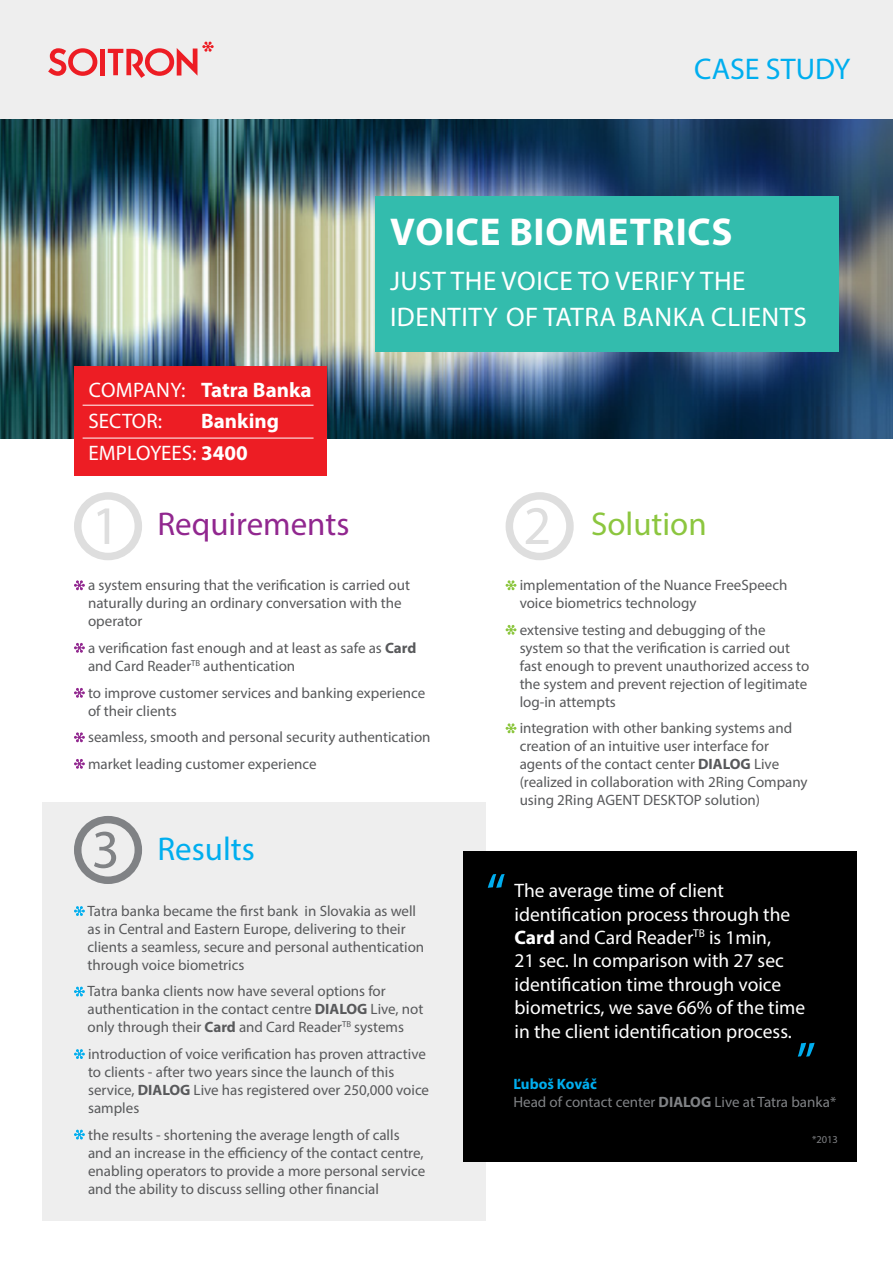
<style>
.page{position:relative;width:893px;height:1263px;background:#fff}
.page>*{position:absolute;margin:0;border:0;box-sizing:border-box;transform-origin:0 0}
.t1{font:56.85px "Myriad Pro";color:#00aeef}
.t2{font:54.6px "Myriad Pro";color:#dedede}
.t3{font:54.6px "Myriad Pro";color:#808285}
.t4{font:700 39px "Myriad Pro";letter-spacing:.02em;color:#fff}
.t5{font:33px "Myriad Pro";color:#91278f}
.t6{font:33px "Myriad Pro";color:#8cc63f}
.t7{font:33px "Myriad Pro";color:#00aeef}
.t8{font:30px "Myriad Pro";color:#00aeef}
.t9{font:27px/36px "Myriad Pro";letter-spacing:.02em;color:#fff}
.t10{font:21px/31.5px "Myriad Pro";color:#fff}
.t11{font:700 21px/31.5px "Myriad Pro";color:#fff}
.t12{font:19.5px/23.4px "Myriad Pro";color:#fff}
.t13{font:15px/18px "Myriad Pro";color:#58595b}
.t14{font:15px/18px "Myriad Pro";color:#808285}
.t15{font:10.5px "Myriad Pro";color:#808285}
.s1{font-weight:700}
.s2{font-weight:400}
.s3{font-weight:700;color:#00aeef}
</style>
<div class="page">
<div style="left:0;top:0;width:893px;height:119px;background:#eee"></div>
<div style="left:43px;top:801px;width:443px;height:419px;background:#eee"></div>
<img style="left:0;top:119px;width:893px;height:319px">
<div style="left:375px;top:196px;width:464px;height:156px;background:#33bcad"></div>
<svg style="left:74px;top:580px;width:11px;height:10px"></svg>
<svg style="left:74px;top:643px;width:11px;height:10px"></svg>
<svg style="left:74px;top:688px;width:11px;height:10px"></svg>
<svg style="left:74px;top:732px;width:11px;height:10px"></svg>
<svg style="left:74px;top:759px;width:11px;height:10px"></svg>
<svg style="left:74px;top:906px;width:11px;height:10px"></svg>
<svg style="left:74px;top:987px;width:11px;height:9px"></svg>
<svg style="left:74px;top:1049px;width:11px;height:10px"></svg>
<svg style="left:74px;top:1130px;width:11px;height:9px"></svg>
<svg style="left:506px;top:580px;width:10px;height:10px"></svg>
<svg style="left:506px;top:625px;width:10px;height:10px"></svg>
<svg style="left:506px;top:723px;width:10px;height:10px"></svg>
<div style="left:463px;top:851px;width:394px;height:310px;background:#000"></div>
<div style="left:74px;top:366px;width:252px;height:110px;background:#ed1d24"></div>
<hr style="left:83px;top:405px;width:231px;height:1px;background:#fff">
<hr style="left:83px;top:438px;width:231px;height:1px;background:#fff">
<div style="left:74px;top:492px;width:68px;height:68px;border:8px solid #dedede;border-radius:50%"></div>
<div style="left:74px;top:816px;width:68px;height:68px;border:8px solid #808285;border-radius:50%"></div>
<div style="left:506px;top:492px;width:68px;height:68px;border:8px solid #dedede;border-radius:50%"></div>
<div style="left:100px;top:49px;width:5px;height:26px;background:#ed1d24"></div>
<svg style="left:108px;top:42px;width:106px;height:36px"></svg>
<svg style="left:48px;top:48px;width:49px;height:28px"></svg>
<h3 class="t8" style="left:694px;top:50px;width:158px">CASE STUDY</h3>
<h3 class="t10" style="left:89px;top:374px;width:225px">COMPANY: <span class="s1">Tatra Banka<br></span>SECTOR:</h3>
<h3 class="t11" style="left:89px;top:405px;width:192px;text-indent:112px">Banking<br><span class="s2">EMPLOYEES:</span> 3400</h3>
<h2 class="t2" style="left:92px;top:492px;width:30px">1</h2>
<h3 class="t5" style="left:157px;top:503px;width:194px">Requirements</h3>
<h3 class="t4" style="left:390px;top:206px;width:344px">VOICE BIOMETRICS</h3>
<h3 class="t9" style="left:390px;top:263px;width:418px">JUST THE VOICE TO VERIFY THE<br>IDENTITY OF TATRA BANKA CLIENTS</h3>
<h2 class="t2" style="left:523px;top:492px;width:30px">2</h2>
<h3 class="t6" style="left:591px;top:503px;width:117px">Solution</h3>
<p class="t13" style="left:88px;top:576px;width:323px">a system ensuring that the verification is carried out naturally during an ordinary conversation with the operator</p>
<p class="t13" style="left:88px;top:638px;width:330px">a verification fast enough and at least as safe as <span class="s1">Card </span>and Card Reader<sup>TB</sup> authentication</p>
<p class="t13" style="left:88px;top:683px;width:339px">to improve customer services and banking experience of their clients</p>
<p class="t13" style="left:88px;top:724px;width:344px;line-height:26.5px">seamless, smooth and personal security authentication market leading customer experience</p>
<h2 class="t3" style="left:92px;top:816px;width:30px">3</h2>
<h3 class="t7" style="left:157px;top:829px;width:99px">Results</h3>
<p class="t13" style="left:87px;top:902px;width:338px">Tatra banka became the first bank in Slovakia as well as in Central and Eastern Europe, delivering to their clients a seamless, secure and personal authentication through voice biometrics</p>
<p class="t13" style="left:87px;top:982px;width:337px">Tatra banka clients now have several options for authentication in the contact centre <span class="s1">DIALOG</span> Live, not only through their <span class="s1">Card</span> and Card Reader<sup>TB</sup> systems</p>
<p class="t13" style="left:88px;top:1045px;width:343px">introduction of voice verification has proven attractive to clients - after two years since the launch of this service, <span class="s1">DIALOG</span> Live has registered over 250,000 voice samples</p>
<p class="t13" style="left:88px;top:1125px;width:339px">the results - shortening the average length of calls and an increase in the efficiency of the contact centre, enabling operators to provide a more personal service and the ability to discuss selling other financial</p>
<p class="t13" style="left:520px;top:576px;width:269px">implementation of the Nuance FreeSpeech voice biometrics technology</p>
<p class="t13" style="left:520px;top:620px;width:291px">extensive testing and debugging of the system so that the verification is carried out fast enough to prevent unauthorized access to the system and prevent rejection of legitimate log-in attempts</p>
<p class="t13" style="left:520px;top:719px;width:290px">integration with other banking systems and creation of an intuitive user interface for agents of the contact center <span class="s1">DIALOG</span> Live (realized in collaboration with 2Ring Company using 2Ring AGENT DESKTOP solution)</p>
<h1 class="t1" style="left:486px;top:859px;width:22px">“</h1>
<h3 class="t12" style="left:514px;top:878px;width:292px">The average time of client identification process through the <span class="s1">Card</span> and Card Reader<sup>TB</sup> is 1min,<br>21 sec. In comparison with 27 sec identification time through voice biometrics, we save 66% of the time in the client identification process.</h3>
<h1 class="t1" style="left:817px;top:1072px;width:22px;rotate:-180deg">“</h1>
<p class="t14" style="left:513px;top:1075px;width:324px"><span class="s3">Ľuboš Kováč<br></span>Head of contact center <span class="s1">DIALOG</span> Live at Tatra banka*</p>
<p class="t15" style="left:812px;top:1133px;width:27px">*2013</p>
</div>
